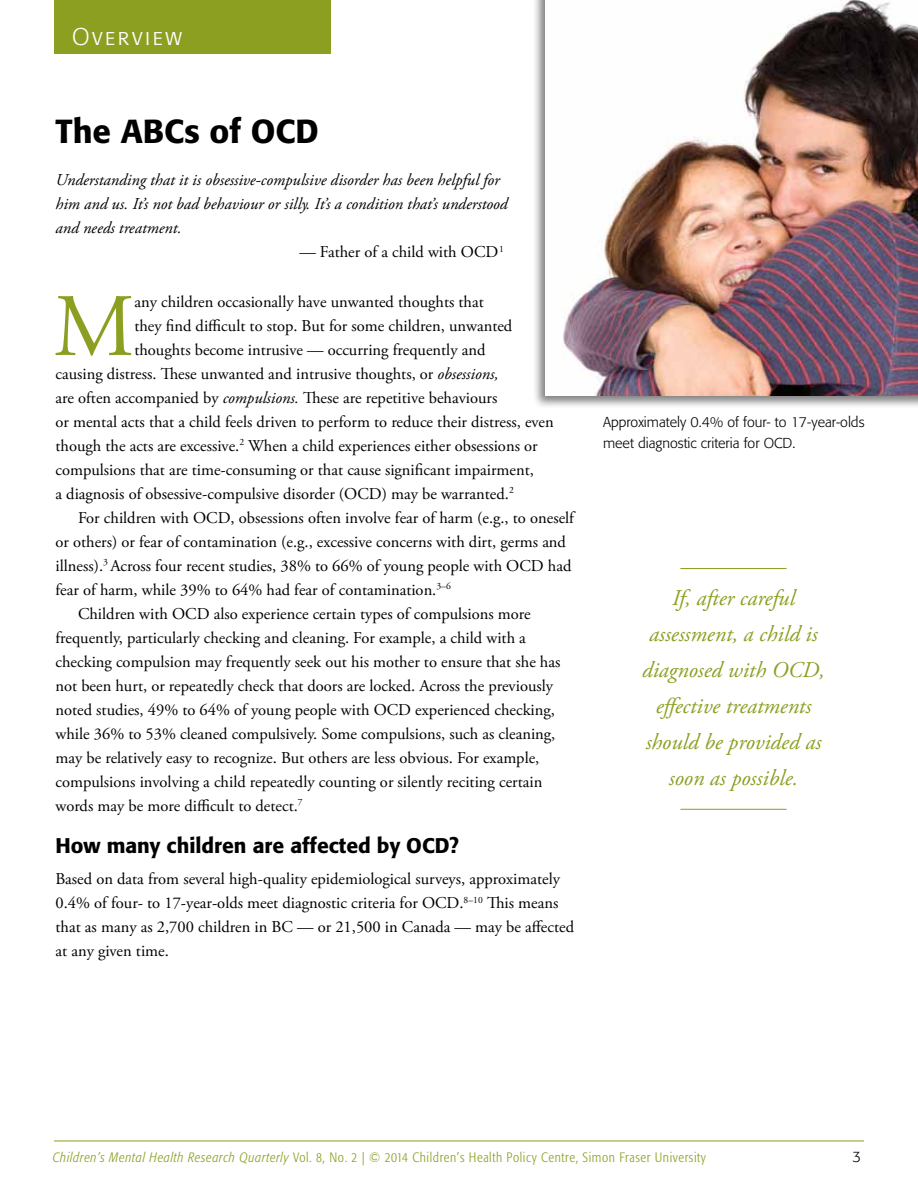
<style>
.page{position:relative;width:918px;height:1188px;background:#fff}
.page>*{position:absolute;margin:0;border:0;box-sizing:border-box;transform-origin:0 0}
.t1{font:88.95px "Adobe Garamond Pro";color:#8c9f21}
.t2{font:500 33px "Formata";color:#000}
.t3{font:24px "Formata Light SC";letter-spacing:.11em;color:#fff}
.t4{font:italic 22.5px/36px "Adobe Garamond Pro";color:#8c9f21;text-align:center}
.t5{font:500 21px "Formata";color:#000}
.t6{font:16.5px/24px "Adobe Garamond Pro";color:#000}
.t7{font:italic 16.5px/24px "Adobe Garamond Pro";color:#000}
.t8{font:300 15px "Formata";color:#000}
.t9{font:300 14.25px/21px "Formata";color:#000}
.t10{font:300 condensed 13.5px "Formata";letter-spacing:.045em;color:#8c9f21}
.s1{font-style:italic}
</style>
<div class="page">
<div style="left:54px;top:0;width:276px;height:54px;background:#8c9f21"></div>
<div style="left:533px;top:0;width:385px;height:409px;background:#000;opacity:.5"></div>
<img style="left:545px;top:0;width:373px;height:396px">
<hr style="left:54px;top:1141px;width:810px;height:1px;background:#8c9f21">
<hr style="left:680px;top:568px;width:107px;height:1px;background:#8c9f21">
<hr style="left:680px;top:809px;width:107px;height:1px;background:#8c9f21">
<h3 class="t3" style="left:72px;top:23px;width:111px">Overview</h3>
<h2 class="t2" style="left:56px;top:111px;width:265px">The ABCs of OCD</h2>
<p class="t7" style="left:56px;top:169px;width:454px">Understanding that it is obsessive-compulsive disorder has been helpful for him and us. It’s not bad behaviour or silly. It’s a condition that’s understood and needs treatment.</p>
<p class="t6" style="left:299px;top:241px;width:206px">— Father of a child with OCD<sup>1</sup></p>
<h1 class="t1" style="left:53px;top:273px;width:83px">M</h1>
<p class="t6" style="left:134px;top:290px;width:351px">any children occasionally have unwanted thoughts that</p>
<p class="t6" style="left:134px;top:314px;width:379px">they find difficult to stop. But for some children, unwanted</p>
<p class="t6" style="left:134px;top:338px;width:353px">thoughts become intrusive — occurring frequently and</p>
<p class="t6" style="left:55px;top:362px;width:445px">causing distress. These unwanted and intrusive thoughts, or <span class="s1">obsessions,</span></p>
<p class="t6" style="left:55px;top:386px;width:443px">are often accompanied by <span class="s1">compulsions.</span> These are repetitive behaviours</p>
<p class="t6" style="left:55px;top:410px;width:500px">or mental acts that a child feels driven to perform to reduce their distress, even</p>
<p class="t6" style="left:55px;top:434px;width:484px">though the acts are excessive.<sup>2</sup> When a child experiences either obsessions or</p>
<p class="t6" style="left:56px;top:458px;width:480px">compulsions that are time-consuming or that cause significant impairment,</p>
<p class="t6" style="left:56px;top:482px;width:460px">a diagnosis of obsessive-compulsive disorder (OCD) may be warranted.<sup>2</sup></p>
<p class="t6" style="left:78px;top:506px;width:498px">For children with OCD, obsessions often involve fear of harm (e.g., to oneself</p>
<p class="t6" style="left:56px;top:530px;width:512px">or others) or fear of contamination (e.g., excessive concerns with dirt, germs and</p>
<p class="t6" style="left:56px;top:554px;width:517px">illness).<sup>3</sup> Across four recent studies, 38% to 66% of young people with OCD had</p>
<p class="t6" style="left:56px;top:578px;width:397px">fear of harm, while 39% to 64% had fear of contamination.<sup>3–6</sup></p>
<p class="t6" style="left:78px;top:602px;width:454px">Children with OCD also experience certain types of compulsions more</p>
<p class="t6" style="left:55px;top:626px;width:472px">frequently, particularly checking and cleaning. For example, a child with a</p>
<p class="t6" style="left:55px;top:650px;width:506px">checking compulsion may frequently seek out his mother to ensure that she has</p>
<p class="t6" style="left:55px;top:674px;width:499px">not been hurt, or repeatedly check that doors are locked. Across the previously</p>
<p class="t6" style="left:55px;top:698px;width:501px">noted studies, 49% to 64% of young people with OCD experienced checking,</p>
<p class="t6" style="left:55px;top:722px;width:501px">while 36% to 53% cleaned compulsively. Some compulsions, such as cleaning,</p>
<p class="t6" style="left:55px;top:746px;width:485px">may be relatively easy to recognize. But others are less obvious. For example,</p>
<p class="t6" style="left:55px;top:770px;width:488px">compulsions involving a child repeatedly counting or silently reciting certain</p>
<p class="t6" style="left:55px;top:794px;width:249px">words may be more difficult to detect.<sup>7</sup></p>
<p class="t5" style="left:56px;top:833px;width:405px">How many children are affected by OCD?</p>
<p class="t6" style="left:55px;top:868px;width:520px">Based on data from several high-quality epidemiological surveys, approximately 0.4% of four- to 17-year-olds meet diagnostic criteria for OCD.<sup>8–10</sup> This means that as many as 2,700 children in BC — or 21,500 in Canada — may be affected at any given time.</p>
<p class="t9" style="left:603px;top:412px;width:263px">Approximately 0.4% of four- to 17-year-olds meet diagnostic criteria for OCD.</p>
<h3 class="t4" style="left:642px;top:580px;width:184px">If, after careful assessment, a child is diagnosed with OCD, effective treatments should be provided as soon as possible.</h3>
<p class="t10" style="left:53px;top:1149px;width:655px"><span class="s1">Children’s Mental Health Research Quarterly</span> Vol. 8, No. 2 | © 2014 Children’s Health Policy Centre, Simon Fraser University</p>
<p class="t8" style="left:853px;top:1148px;width:10px">3</p>
</div>
